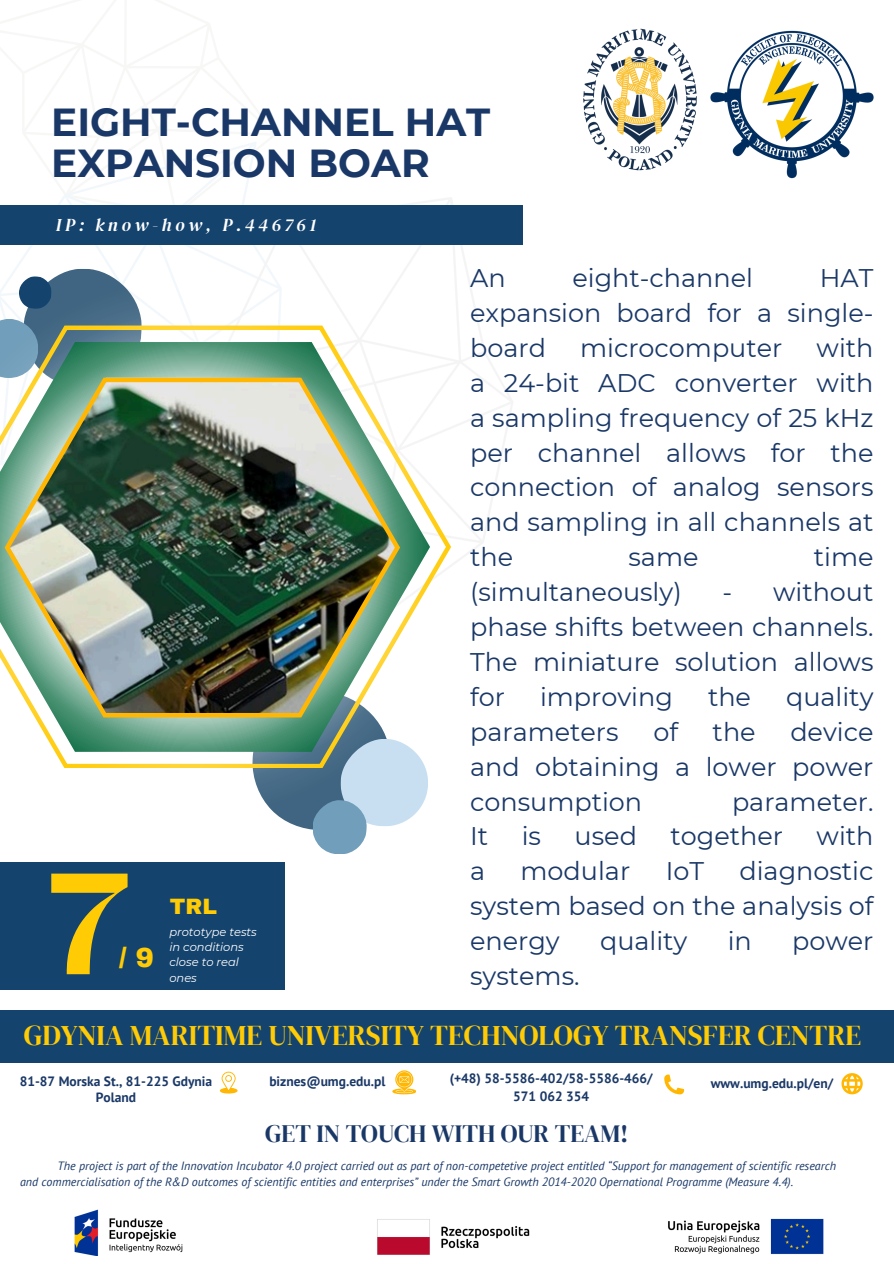
<style>
.page{position:relative;width:894px;height:1264px;background:#fff}
.page>*{position:absolute;margin:0;border:0;box-sizing:border-box;transform-origin:0 0}
.t1{font:700 143.25px "Black Mango";color:#ffcb05}
.t2{font:700 39px/40.5px "Montserrat";color:#1a3867}
.t3{font:28.5px "DM Serif Display";color:#ffcb05}
.t4{font:900 27px "Archivo";color:#ffcb05}
.t5{font:25.5px/34.8px "Montserrat";color:#1a3867;text-align:justify}
.t6{font:24.9px "DM Serif Display";color:#1a3867}
.t7{font:900 21.75px "Archivo";color:#ffcb05}
.t8{font:italic 18px "DM Serif Display";letter-spacing:.2em;color:#fff}
.t9{font:700 13.5px "PT Sans";color:#1a3867}
.t10{font:italic 12px/16px "PT Sans";color:#1a3867}
.t11{font:italic 11.4px/15.3px "Montserrat";color:#fff}
</style>
<div class="page">
<svg style="left:95px;top:142px;width:428px;height:416px"></svg>
<svg style="left:0;top:278px;width:462px;height:490px"></svg>
<img style="left:5px;top:378px;width:394px;height:339px">
<svg style="left:251px;top:690px;width:178px;height:164px"></svg>
<div style="left:0;top:862px;width:284px;height:127px;background:#14436e"></div>
<svg style="left:0;top:267px;width:143px;height:121px"></svg>
<img style="left:583px;top:28px;width:114px;height:143px">
<div style="left:0;top:205px;width:522px;height:40px;background:#14436e"></div>
<img style="left:710px;top:30px;width:164px;height:149px">
<img style="left:74px;top:1209px;width:109px;height:46px">
<img style="left:668px;top:1218px;width:156px;height:37px">
<img style="left:377px;top:1219px;width:153px;height:36px">
<svg style="left:664px;top:1074px;width:20px;height:20px"></svg>
<svg style="left:841px;top:1073px;width:21px;height:21px"></svg>
<svg style="left:392px;top:1070px;width:24px;height:23px"></svg>
<svg style="left:220px;top:1071px;width:17px;height:23px"></svg>
<div style="left:0;top:1010px;width:893px;height:52px;background:#14436e"></div>
<p class="t2" style="left:51px;top:102px;width:440px">EIGHT-CHANNEL HAT<br>EXPANSION BOAR</p>
<p class="t8" style="left:56px;top:212px;width:262px">IP: know-how, P.446761</p>
<p class="t1" style="left:48px;top:816px;width:84px">7</p>
<p class="t4" style="left:119px;top:943px;width:36px">/ 9</p>
<p class="t7" style="left:170px;top:894px;width:49px">TRL</p>
<p class="t11" style="left:169px;top:923px;width:89px">prototype tests in conditions close to real ones</p>
<p class="t5" style="left:470px;top:260px;width:37px">An</p>
<p class="t5" style="left:572px;top:260px;width:182px">eight-channel</p>
<p class="t5" style="left:470px;top:260px;width:405px;text-indent:349px">HAT expansion board for a single&shy;board</p>
<p class="t5" style="left:470px;top:330px;width:405px;text-indent:346px">with a 24-bit ADC converter with a sampling frequency of 25 kHz per channel allows for the connection of analog sensors and sampling in all channels at the</p>
<p class="t5" style="left:580px;top:330px;width:204px">microcomputer</p>
<p class="t5" style="left:628px;top:539px;width:71px">same</p>
<p class="t5" style="left:813px;top:539px;width:61px">time</p>
<p class="t5" style="left:470px;top:574px;width:213px">(simultaneously)</p>
<p class="t5" style="left:470px;top:574px;width:405px;text-indent:252px">- without phase shifts between channels.<br>The miniature solution allows for</p>
<p class="t5" style="left:540px;top:679px;width:134px">improving</p>
<p class="t5" style="left:707px;top:679px;width:45px">the</p>
<p class="t5" style="left:785px;top:679px;width:89px">quality</p>
<p class="t5" style="left:470px;top:714px;width:150px">parameters</p>
<p class="t5" style="left:653px;top:714px;width:26px">of</p>
<p class="t5" style="left:712px;top:714px;width:45px">the</p>
<p class="t5" style="left:470px;top:714px;width:405px;text-indent:320px">device and obtaining a lower power consumption</p>
<p class="t5" style="left:731px;top:784px;width:143px">parameter.</p>
<p class="t5" style="left:470px;top:818px;width:20px">It</p>
<p class="t5" style="left:521px;top:818px;width:21px">is</p>
<p class="t5" style="left:574px;top:818px;width:64px">used</p>
<p class="t5" style="left:670px;top:818px;width:114px">together</p>
<p class="t5" style="left:816px;top:818px;width:58px">with</p>
<p class="t5" style="left:470px;top:853px;width:17px">a</p>
<p class="t5" style="left:520px;top:853px;width:111px">modular</p>
<p class="t5" style="left:665px;top:853px;width:40px">IoT</p>
<p class="t5" style="left:470px;top:853px;width:405px;text-indent:269px">diagnostic system based on the analysis of energy</p>
<p class="t5" style="left:600px;top:923px;width:89px">quality</p>
<p class="t5" style="left:727px;top:923px;width:26px">in</p>
<p class="t5" style="left:792px;top:923px;width:83px">power</p>
<p class="t5" style="left:470px;top:958px;width:111px">systems.</p>
<p class="t3" style="left:24px;top:1014px;width:838px">GDYNIA MARITIME UNIVERSITY TECHNOLOGY TRANSFER CENTRE</p>
<p class="t9" style="left:449px;top:1068px;width:204px">(+48) 58-5586-402/58-5586-466/</p>
<p class="t9" style="left:513px;top:1086px;width:77px">571 062 354</p>
<h3 class="t9" style="left:20px;top:1072px;width:194px">81-87 Morska St., 81-225 Gdynia</h3>
<h6 class="t9" style="left:269px;top:1071px;width:117px">biznes@umg.edu.pl</h6>
<p class="t9" style="left:710px;top:1074px;width:124px">www.umg.edu.pl/en/</p>
<h3 class="t9" style="left:96px;top:1088px;width:42px">Poland</h3>
<p class="t6" style="left:265px;top:1116px;width:365px">GET IN TOUCH WITH OUR TEAM!</p>
<p class="t10" style="left:20px;top:1157px;width:817px;text-indent:37px">The project is part of the Innovation Incubator 4.0 project carried out as part of non-competetive project entitled “Support for management of scientific research and commercialisation of the R&amp;D outcomes of scientific entities and enterprises” under the Smart Growth 2014-2020 Opernational Programme (Measure 4.4).</p>
</div>
